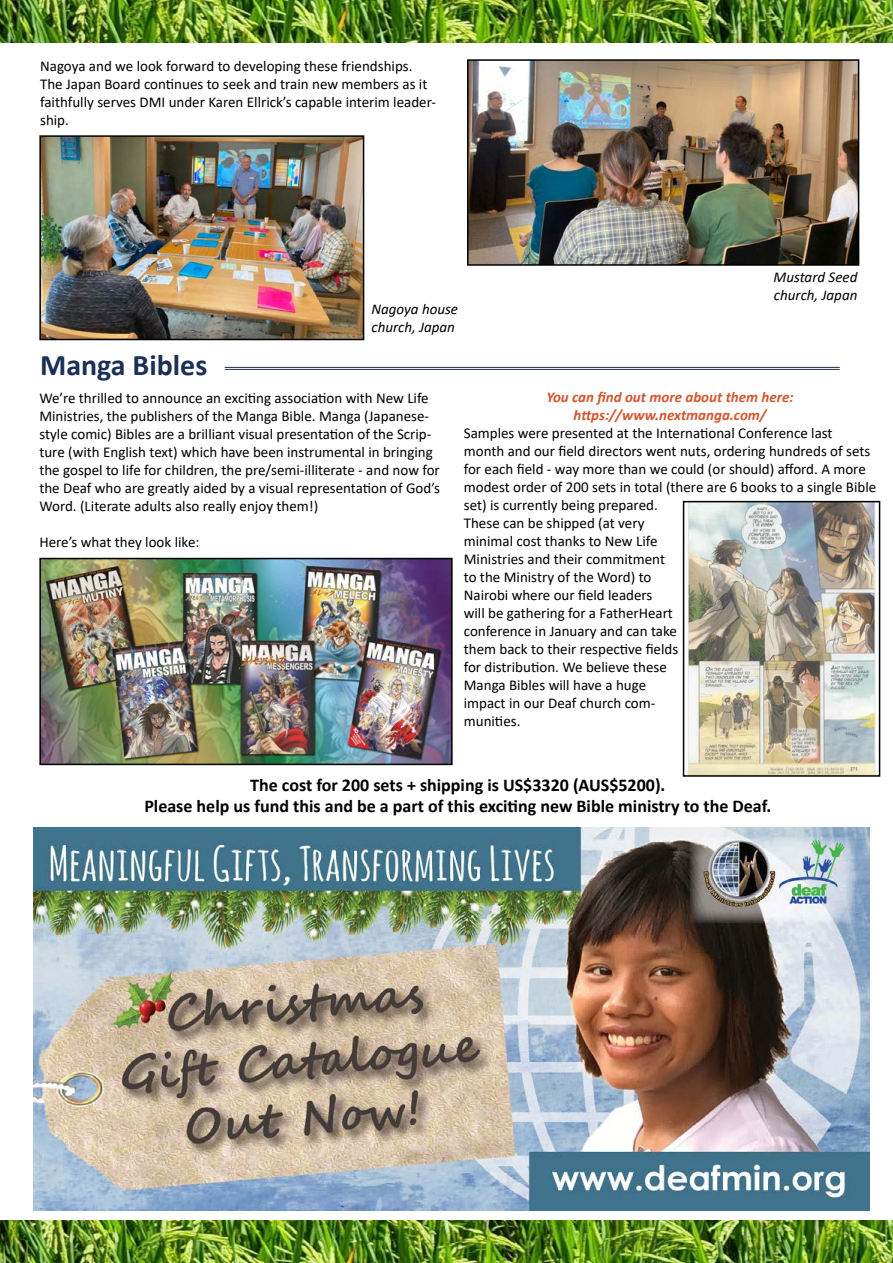
<style>
.page{position:relative;width:893px;height:1263px;background:#fff}
.page>*{position:absolute;margin:0;border:0;box-sizing:border-box;transform-origin:0 0}
.t1{font:700 30px "Calibri";color:#1c2f57}
.t2{font:700 18px/21.6px "Calibri";color:#000;text-align:center}
.t3{font:15px/18px "Calibri";color:#000}
.t4{font:italic 700 15px/18px "Calibri";color:#d3552d;text-align:center}
.t5{font:italic 15px/18px "Calibri";color:#000}
</style>
<div class="page">
<img style="left:1px;top:0;width:892px;height:43px">
<img style="left:0;top:1220px;width:893px;height:43px">
<hr style="left:225px;top:367px;width:615px;height:1px;background:#1c2f57">
<hr style="left:225px;top:369px;width:615px;height:1px;background:#1c2f57">
<img style="left:42px;top:138px;width:319px;height:199px">
<div style="left:39px;top:135px;width:325px;height:205px;border:2px solid #000"></div>
<img style="left:470px;top:62px;width:386px;height:201px">
<div style="left:467px;top:59px;width:392px;height:207px;border:2px solid #000"></div>
<img style="left:42px;top:561px;width:408px;height:201px">
<div style="left:39px;top:558px;width:414px;height:207px;border:2px solid #000"></div>
<img style="left:687px;top:504px;width:189px;height:270px">
<div style="left:683px;top:501px;width:197px;height:276px;border:2px solid #000"></div>
<img style="left:33px;top:827px;width:837px;height:383px">
<p class="t3" style="left:40px;top:57px;width:397px">Nagoya and we look forward to developing these friendships.<br>The Japan Board continues to seek and train new members as it faithfully serves DMI under Karen Ellrick’s capable interim leader&shy;ship.</p>
<h1 class="t1" style="left:40px;top:344px;width:169px">Manga Bibles</h1>
<p class="t5" style="left:371px;top:299px;width:88px">Nagoya house church, Japan</p>
<p class="t5" style="left:774px;top:268px;width:85px">Mustard Seed church, Japan</p>
<p class="t3" style="left:39px;top:389px;width:402px">We’re thrilled to announce an exciting association with New Life Ministries, the publishers of the Manga Bible. Manga (Japanese&shy;style comic) Bibles are a brilliant visual presentation of the Scrip&shy;ture (with English text) which have been instrumental in bringing the gospel to life for children, the pre/semi-illiterate - and now for the Deaf who are greatly aided by a visual representation of God’s Word. (Literate adults also really enjoy them!)</p>
<p class="t3" style="left:39px;top:533px;width:162px">Here’s what they look like:</p>
<p class="t4" style="left:546px;top:388px;width:249px">You can find out more about them here: https://www.nextmanga.com/</p>
<p class="t3" style="left:464px;top:424px;width:414px">Samples were presented at the International Conference last month and our field directors went nuts, ordering hundreds of sets for each field - way more than we could (or should) afford. A more modest order of 200 sets in total (there are 6 books to a single Bible set) is currently being prepared.<br>These can be shipped (at very<br>minimal cost thanks to New Life<br>Ministries and their commitment<br>to the Ministry of the Word) to<br>Nairobi where our field leaders<br>will be gathering for a FatherHeart<br>conference in January and can take<br>them back to their respective fields<br>for distribution. We believe these<br>Manga Bibles will have a huge<br>impact in our Deaf church com-<br>munities.</p>
<p class="t2" style="left:144px;top:774px;width:628px">The cost for 200 sets + shipping is US$3320 (AUS$5200).<br>Please help us fund this and be a part of this exciting new Bible ministry to the Deaf.</p>
</div>
